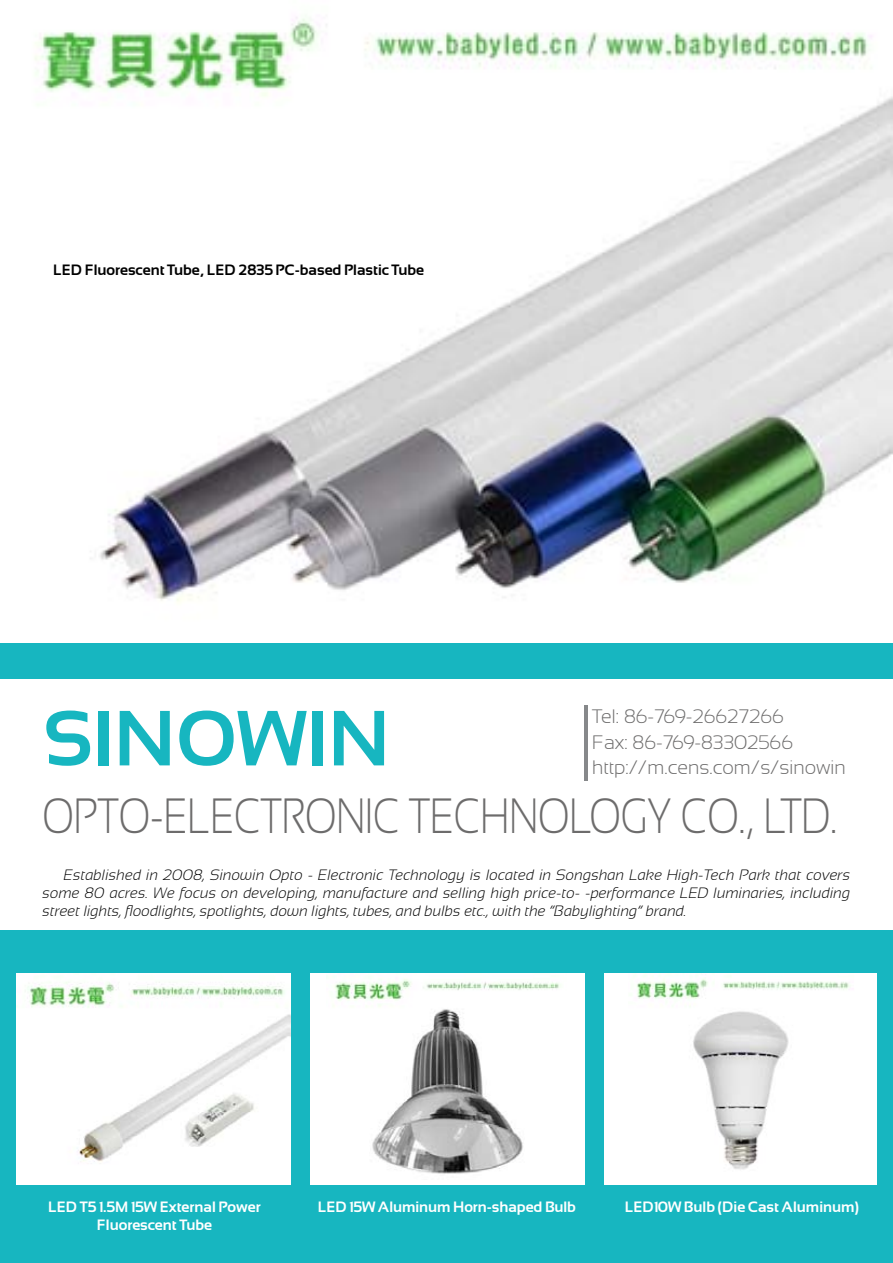
<style>
.page{position:relative;width:893px;height:1263px;background:#fff}
.page>*{position:absolute;margin:0;border:0;box-sizing:border-box;transform-origin:0 0}
.t1{font:700 78px "Sansation";color:#17b6c0}
.t2{font:300 49.5px "Sansation";color:#6d6c6c;scale:.8 1}
.t3{font:300 19.5px/25.5px "Sansation";color:#6d6c6c}
.t4{font:italic 300 15px/18px "Sansation";color:#000;text-align:justify}
.t5{font:700 15px/17.2px "Sansation";color:#fff;text-align:center}
.t6{font:700 15px "Sansation";color:#000}
</style>
<div class="page">
<img style="left:35px;top:17px;width:858px;height:585px">
<div style="left:0;top:643px;width:893px;height:620px;background:#17b6c0"></div>
<div style="left:0;top:679px;width:893px;height:251px;background:#fff"></div>
<div style="left:310px;top:973px;width:274px;height:212px;background:#fff"></div>
<div style="left:604px;top:973px;width:272px;height:212px;background:#fff"></div>
<hr style="left:584px;top:705px;width:3px;height:76px;background:#86888a">
<img style="left:17px;top:973px;width:274px;height:212px">
<img style="left:333px;top:979px;width:228px;height:195px">
<img style="left:637px;top:974px;width:216px;height:196px">
<p class="t6" style="left:53px;top:262px;width:372px">LED Fluorescent Tube, LED 2835 PC-based Plastic Tube</p>
<h3 class="t3" style="left:592px;top:704px;width:255px">Tel: 86-769-26627266<br>Fax: 86-769-83302566 http://m.cens.com/s/sinowin</h3>
<h1 class="t1" style="left:43px;top:695px;width:349px">Sinowin</h1>
<h2 class="t2" style="left:43px;top:789px;width:995px">Opto-Electronic technology Co., Ltd.</h2>
<p class="t4" style="left:43px;top:865px;width:809px;text-indent:21px">Established in 2008, Sinowin Opto - Electronic Technology is located in Songshan Lake High-Tech Park that covers some 80 acres. We focus on developing, manufacture and selling high price-to- -performance LED luminaries, including street lights, floodlights, spotlights, down lights, tubes, and bulbs etc., with the “Babylighting” brand.</p>
<p class="t5" style="left:48px;top:1198px;width:214px">LED T5 1.5M 15W External Power<br>Fluorescent Tube</p>
<p class="t5" style="left:318px;top:1198px;width:260px">LED 15W Aluminum Horn-shaped Bulb</p>
<p class="t5" style="left:625px;top:1198px;width:236px">LED10W Bulb (Die Cast Aluminum)</p>
</div>
